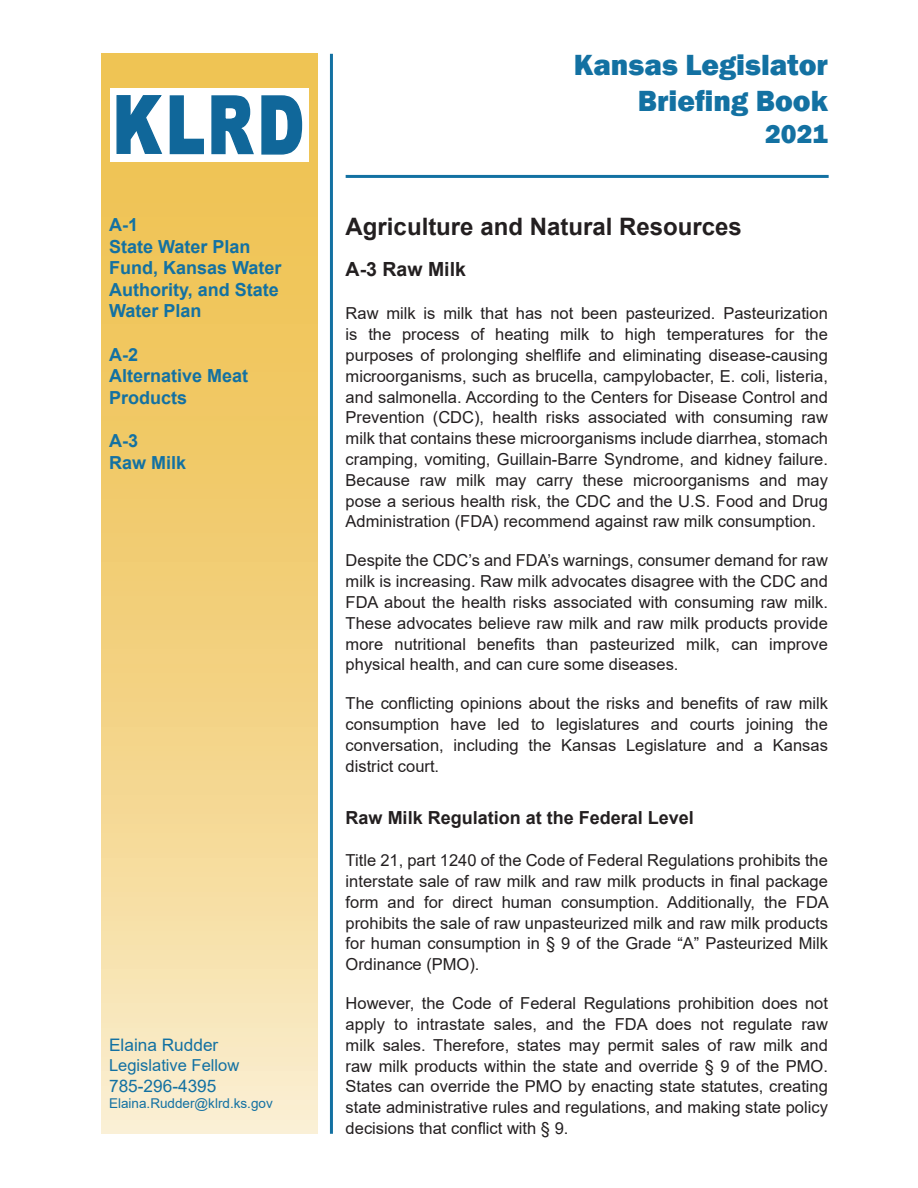
<style>
.page{position:relative;width:918px;height:1188px;background:#fff}
.page>*{position:absolute;margin:0;border:0;box-sizing:border-box;transform-origin:0 0}
.t1{font:800 30px/36px "Franklin Gothic";color:#1371a2;text-align:right}
.t2{font:800 27px "Franklin Gothic";color:#1371a2}
.h1b{font:700 24px "Arial";color:#231f20}
.t3{font:700 19.5px "Arial";color:#231f20}
.t4{font:700 18px/21.6px "Arial";color:#1371a2}
.t5{font:700 18px "Arial";color:#231f20}
.t6{font:17.25px "Arial";color:#1371a2}
.t7{font:16.5px/20.9px "Arial";color:#231f20;text-align:justify}
.t8{font:16.5px "Arial";color:#1371a2}
.t9{font:13.5px "Arial";color:#1371a2}
</style>
<div class="page">
<svg style="left:101px;top:54px;width:216px;height:1080px;background:#f3d383"></svg>
<hr style="left:330px;top:54px;width:3px;height:1080px;background:#1371a2">
<hr style="left:346px;top:175px;width:483px;height:3px;background:#1371a2">
<div style="left:110px;top:88px;width:198px;height:74px;background:#fff"></div>
<svg style="left:211px;top:95px;width:43px;height:60px"></svg>
<svg style="left:169px;top:95px;width:35px;height:60px"></svg>
<svg style="left:116px;top:95px;width:47px;height:59px"></svg>
<svg style="left:261px;top:95px;width:42px;height:60px"></svg>
<p class="t4" style="left:109px;top:214px;width:174px">A-1<br>State Water Plan<br>Fund, Kansas Water<br>Authority, and State<br>Water Plan</p>
<p class="t4" style="left:109px;top:344px;width:141px">A-2<br>Alternative Meat<br>Products</p>
<p class="t4" style="left:109px;top:430px;width:79px">A-3<br>Raw Milk</p>
<p class="t6" style="left:109px;top:1033px;width:111px">Elaina Rudder</p>
<p class="t8" style="left:109px;top:1054px;width:132px">Legislative Fellow</p>
<p class="t6" style="left:109px;top:1074px;width:109px">785-296-4395</p>
<p class="t9" style="left:109px;top:1094px;width:165px">Elaina.Rudder@klrd.ks.gov</p>
<h1 class="t1" style="left:574px;top:47px;width:256px">Kansas Legislator<br>Briefing Book</h1>
<h2 class="t2" style="left:765px;top:117px;width:64px">2021</h2>
<p class="h1b" style="left:346px;top:210px;width:398px">Agriculture and Natural Resources</p>
<h2 class="t3" style="left:346px;top:255px;width:122px">A-3 Raw Milk</h2>
<p class="t7" style="left:346px;top:303px;width:484px">Raw milk is milk that has not been pasteurized. Pasteurization is the process of heating milk to high temperatures for the purposes of prolonging shelflife and eliminating disease-causing microorganisms, such as brucella, campylobacter, E. coli, listeria, and salmonella. According to the Centers for Disease Control and Prevention (CDC), health risks associated with consuming raw milk that contains these microorganisms include diarrhea, stomach cramping, vomiting, Guillain-Barre Syndrome, and kidney failure.<br>Because raw milk may carry these microorganisms and may pose a serious health risk, the CDC and the U.S. Food and Drug Administration (FDA) recommend against raw milk consumption.</p>
<p class="t7" style="left:346px;top:550px;width:484px">Despite the CDC’s and FDA’s warnings, consumer demand for raw milk is increasing. Raw milk advocates disagree with the CDC and FDA about the health risks associated with consuming raw milk.<br>These advocates believe raw milk and raw milk products provide more nutritional benefits than pasteurized milk, can improve physical health, and can cure some diseases.</p>
<p class="t7" style="left:346px;top:693px;width:484px">The conflicting opinions about the risks and benefits of raw milk consumption have led to legislatures and courts joining the conversation, including the Kansas Legislature and a Kansas district court.</p>
<h3 class="t5" style="left:346px;top:805px;width:350px">Raw Milk Regulation at the Federal Level</h3>
<p class="t7" style="left:346px;top:850px;width:485px">Title 21, part 1240 of the Code of Federal Regulations prohibits the interstate sale of raw milk and raw milk products in final package form and for direct human consumption. Additionally, the FDA prohibits the sale of raw unpasteurized milk and raw milk products for human consumption in § 9 of the Grade “A” Pasteurized Milk Ordinance (PMO).</p>
<p class="t7" style="left:346px;top:993px;width:484px">However, the Code of Federal Regulations prohibition does not apply to intrastate sales, and the FDA does not regulate raw milk sales. Therefore, states may permit sales of raw milk and raw milk products within the state and override § 9 of the PMO.<br>States can override the PMO by enacting state statutes, creating state administrative rules and regulations, and making state policy decisions that conflict with § 9.</p>
</div>
